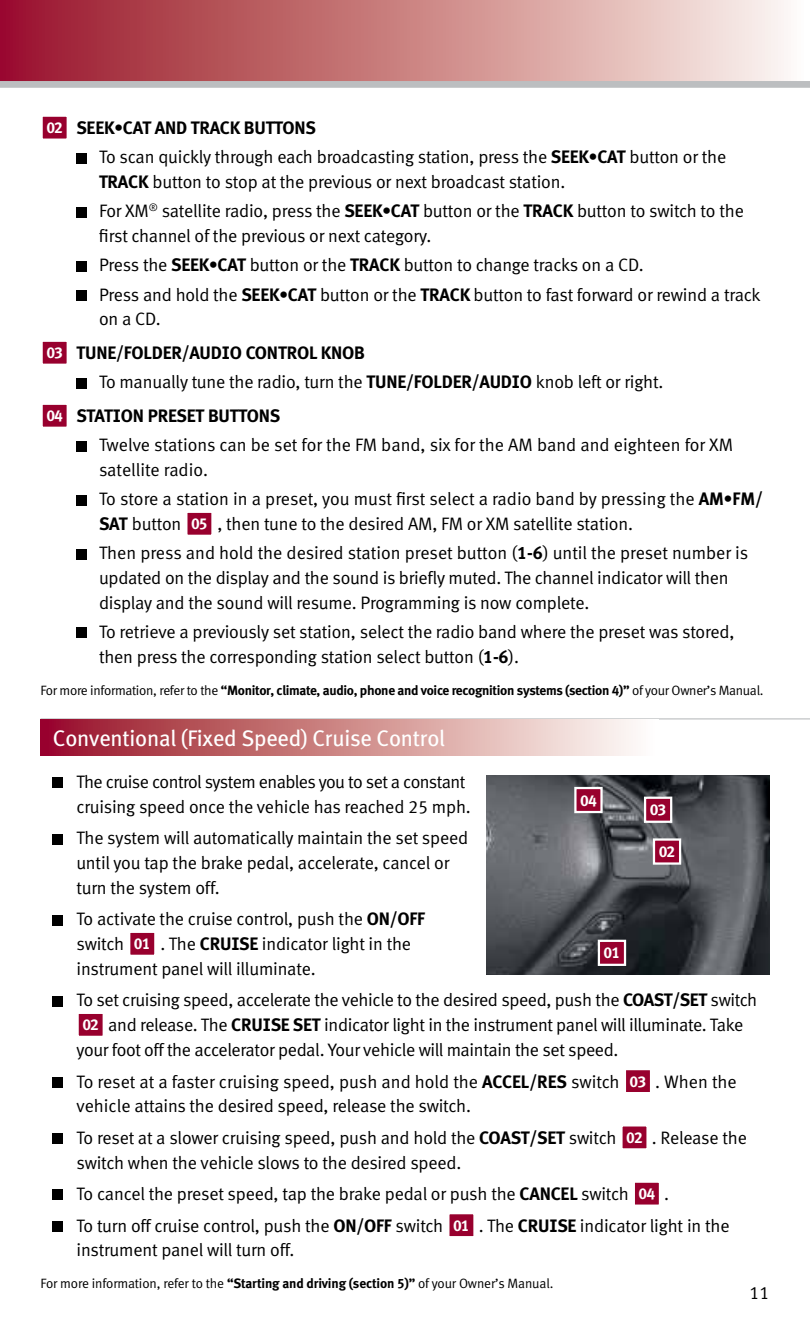
<style>
.page{position:relative;width:810px;height:1337px;background:#fff}
.page>*{position:absolute;margin:0;border:0;box-sizing:border-box;transform-origin:0 0}
.t1{font:22.5px "Infiniti Meta";letter-spacing:-.01em;color:#fff}
.t2{font:18px/24.8px "Infiniti Meta Normal";letter-spacing:-.01em;color:#000}
.t3{font:18px/24.8px "Infiniti Meta Normal";letter-spacing:-.03em;color:#000}
.t4{font:700 18px "Infiniti Meta";letter-spacing:-.01em;color:#000}
.t5{font:700 15.75px "Infiniti Meta";letter-spacing:-.06em;color:#fff}
.t6{font:700 13.5px "Infiniti Meta";letter-spacing:-.025em;color:#000}
.t7{font:13.5px "Infiniti Meta Normal";letter-spacing:-.01em;color:#000}
.s1{font-size:15.75px;color:#fff}
.s2{font-family:"Infiniti Meta";font-weight:700}
.s3{font-family:"Infiniti Meta";font-weight:700;font-size:15.75px;color:#fff}
.s4{font-family:"Infiniti Meta Normal";font-weight:400}
</style>
<div class="page">
<div style="left:0;top:0;width:810px;height:81px;background:linear-gradient(to right,#981122,#fef8ed)"></div>
<div style="left:52px;top:777px;width:10px;height:11px;background:#000"></div>
<div style="left:52px;top:834px;width:10px;height:10px;background:#000"></div>
<div style="left:52px;top:915px;width:10px;height:10px;background:#000"></div>
<div style="left:129px;top:931px;width:26px;height:24px;background:#98002e"></div>
<div style="left:128px;top:930px;width:28px;height:27px;border:2px solid #fff"></div>
<div style="left:52px;top:996px;width:10px;height:10px;background:#000"></div>
<div style="left:78px;top:1012px;width:26px;height:24px;background:#98002e"></div>
<div style="left:76px;top:1011px;width:29px;height:27px;border:2px solid #fff"></div>
<div style="left:52px;top:1077px;width:10px;height:10px;background:#000"></div>
<div style="left:625px;top:1069px;width:26px;height:24px;background:#98002e"></div>
<div style="left:624px;top:1068px;width:28px;height:26px;border:2px solid #fff"></div>
<div style="left:52px;top:1133px;width:10px;height:10px;background:#000"></div>
<div style="left:621px;top:1125px;width:27px;height:24px;background:#98002e"></div>
<div style="left:620px;top:1124px;width:29px;height:26px;border:2px solid #fff"></div>
<div style="left:52px;top:1189px;width:10px;height:11px;background:#000"></div>
<div style="left:634px;top:1181px;width:26px;height:24px;background:#98002e"></div>
<div style="left:633px;top:1180px;width:28px;height:26px;border:2px solid #fff"></div>
<div style="left:52px;top:1221px;width:10px;height:10px;background:#000"></div>
<div style="left:448px;top:1213px;width:26px;height:24px;background:#98002e"></div>
<div style="left:447px;top:1212px;width:29px;height:26px;border:2px solid #fff"></div>
<div style="left:0;top:81px;width:810px;height:7px;background:#bcbec0"></div>
<div style="left:42px;top:116px;width:26px;height:24px;background:#98002e"></div>
<div style="left:40px;top:114px;width:29px;height:27px;border:2px solid #fff"></div>
<div style="left:76px;top:153px;width:11px;height:10px;background:#000"></div>
<div style="left:76px;top:207px;width:11px;height:10px;background:#000"></div>
<div style="left:76px;top:261px;width:11px;height:10px;background:#000"></div>
<div style="left:76px;top:290px;width:11px;height:10px;background:#000"></div>
<div style="left:42px;top:341px;width:26px;height:24px;background:#98002e"></div>
<div style="left:40px;top:339px;width:29px;height:27px;border:2px solid #fff"></div>
<div style="left:76px;top:378px;width:11px;height:10px;background:#000"></div>
<div style="left:42px;top:404px;width:26px;height:24px;background:#98002e"></div>
<div style="left:40px;top:402px;width:29px;height:27px;border:2px solid #fff"></div>
<div style="left:76px;top:441px;width:11px;height:10px;background:#000"></div>
<div style="left:76px;top:495px;width:11px;height:10px;background:#000"></div>
<div style="left:186px;top:512px;width:26px;height:24px;background:#98002e"></div>
<div style="left:185px;top:510px;width:29px;height:27px;border:2px solid #fff"></div>
<div style="left:76px;top:549px;width:11px;height:10px;background:#000"></div>
<div style="left:76px;top:627px;width:11px;height:11px;background:#000"></div>
<hr style="left:40px;top:718px;width:770px;height:1px;background:#d1d3d4">
<div style="left:40px;top:719px;width:618px;height:36px;background:linear-gradient(to right,#991022,#fffff7)"></div>
<img style="left:486px;top:775px;width:284px;height:200px">
<div style="left:575px;top:788px;width:27px;height:24px;background:#98002e"></div>
<div style="left:574px;top:787px;width:29px;height:26px;border:2px solid #fff"></div>
<div style="left:645px;top:797px;width:26px;height:24px;background:#98002e"></div>
<div style="left:644px;top:796px;width:28px;height:27px;border:2px solid #fff"></div>
<div style="left:654px;top:839px;width:26px;height:24px;background:#98002e"></div>
<div style="left:653px;top:838px;width:28px;height:26px;border:2px solid #fff"></div>
<div style="left:599px;top:940px;width:26px;height:24px;background:#98002e"></div>
<div style="left:598px;top:939px;width:28px;height:27px;border:2px solid #fff"></div>
<p class="t4" style="left:46px;top:117px;width:271px"><span class="s1">02</span> SEEK•CAT AND TRACK BUTTONS</p>
<p class="t2" style="left:99px;top:144px;width:629px">To scan quickly through each broadcasting station, press the <span class="s2">SEEK•CAT</span> button or the<br><span class="s2">TRACK</span> button to stop at the previous or next broadcast station.</p>
<p class="t2" style="left:99px;top:198px;width:646px">For XM<sup>®</sup> satellite radio, press the <span class="s2">SEEK•CAT</span> button or the <span class="s2">TRACK</span> button to switch to the first channel of the previous or next category.</p>
<p class="t2" style="left:99px;top:250px;width:663px;line-height:29.2px">Press the <span class="s2">SEEK•CAT</span> button or the <span class="s2">TRACK</span> button to change tracks on a CD.<br>Press and hold the <span class="s2">SEEK•CAT</span> button or the <span class="s2">TRACK</span> button to fast forward or rewind a track</p>
<p class="t2" style="left:99px;top:306px;width:63px">on a CD.</p>
<p class="t4" style="left:46px;top:342px;width:320px"><span class="s1">03</span> TU NE/FOLDER/AUDIO CONTROL KNOB</p>
<p class="t2" style="left:99px;top:369px;width:566px">To manually tune the radio, turn the <span class="s2">TU NE/FOLDER/AUDIO</span> knob left or right.</p>
<p class="t4" style="left:46px;top:405px;width:235px"><span class="s1">04</span> STATION PRESET BUTTONS</p>
<p class="t2" style="left:99px;top:432px;width:636px">Twelve stations can be set for the FM band, six for the AM band and eighteen for XM satellite radio.</p>
<p class="t2" style="left:99px;top:486px;width:665px">To store a station in a preset, you must first select a radio band by pressing the <span class="s2">AM•FM/<br>SAT</span> button <span class="s3">05</span> , then tune to the desired AM, FM or XM satellite station.</p>
<p class="t2" style="left:99px;top:540px;width:651px">Then press and hold the desired station preset button (<span class="s2">1-6</span>) until the preset number is updated on the display and the sound is briefly muted. The channel indicator will then display and the sound will resume. Programming is now complete.</p>
<p class="t2" style="left:99px;top:619px;width:637px">To retrieve a previously set station, select the radio band where the preset was stored, then press the corresponding station select button (<span class="s2">1-6</span>).</p>
<p class="t6" style="left:40px;top:682px;width:725px"><span class="s4">For more information, refer to the</span> “Monitor, climate, audio, phone and voice recognition systems (section 4)” <span class="s4">of your Owner’s Manual.</span></p>
<p class="t1" style="left:53px;top:724px;width:394px">Conventional (Fixed Speed) Cruise Control</p>
<p class="t3" style="left:77px;top:769px;width:396px">The cruise control system enables you to set a constant cruising speed once the vehicle has reached 25 mph.</p>
<p class="t2" style="left:77px;top:825px;width:393px">The system will automatically maintain the set speed until you tap the brake pedal, accelerate, cancel or turn the system off.</p>
<p class="t2" style="left:76px;top:906px;width:350px">To activate the cruise control, push the <span class="s2">ON/OFF </span>switch <span class="s3">01</span> . The <span class="s2">CRUISE</span> indicator light in the instrument panel will illuminate.</p>
<p class="t2" style="left:77px;top:987px;width:682px">To set cruising speed, accelerate the vehicle to the desired speed, push the <span class="s2">COAST/SET</span> switch</p>
<p class="t2" style="left:82px;top:1012px;width:663px"><span class="s3">02</span> and release. The <span class="s2">CRUISE SET</span> indicator light in the instrument panel will illuminate. Take</p>
<p class="t2" style="left:76px;top:1037px;width:543px">your foot off the accelerator pedal. Your vehicle will maintain the set speed.</p>
<p class="t2" style="left:76px;top:1068px;width:662px">To reset at a faster cruising speed, push and hold the <span class="s2">ACCEL/RES</span> switch <span class="s3">03</span> . When the vehicle attains the desired speed, release the switch.</p>
<p class="t2" style="left:76px;top:1125px;width:672px">To reset at a slower cruising speed, push and hold the <span class="s2">COAST/SET</span> switch <span class="s3">02</span> . Release the switch when the vehicle slows to the desired speed.</p>
<p class="t2" style="left:77px;top:1177px;width:655px;line-height:31.5px">To cancel the preset speed, tap the brake pedal or push the <span class="s2">CANCEL</span> switch <span class="s3">04</span> .<br>To turn off cruise control, push the <span class="s2">ON/OFF</span> switch <span class="s3">01</span> . The <span class="s2">CRUISE</span> indicator light in the</p>
<p class="t2" style="left:77px;top:1237px;width:219px">instrument panel will turn off.</p>
<p class="t7" style="left:40px;top:1275px;width:514px">For more information, refer to the <span class="s2">“Starting and driving (section 5)”</span> of your Owner’s Manual.</p>
<p class="t2" style="left:750px;top:1280px;width:21px">11</p>
<p class="t5" style="left:580px;top:790px;width:18px">04</p>
<p class="t5" style="left:650px;top:800px;width:18px">03</p>
<p class="t5" style="left:659px;top:842px;width:18px">02</p>
<p class="t5" style="left:604px;top:943px;width:18px">01</p>
</div>
